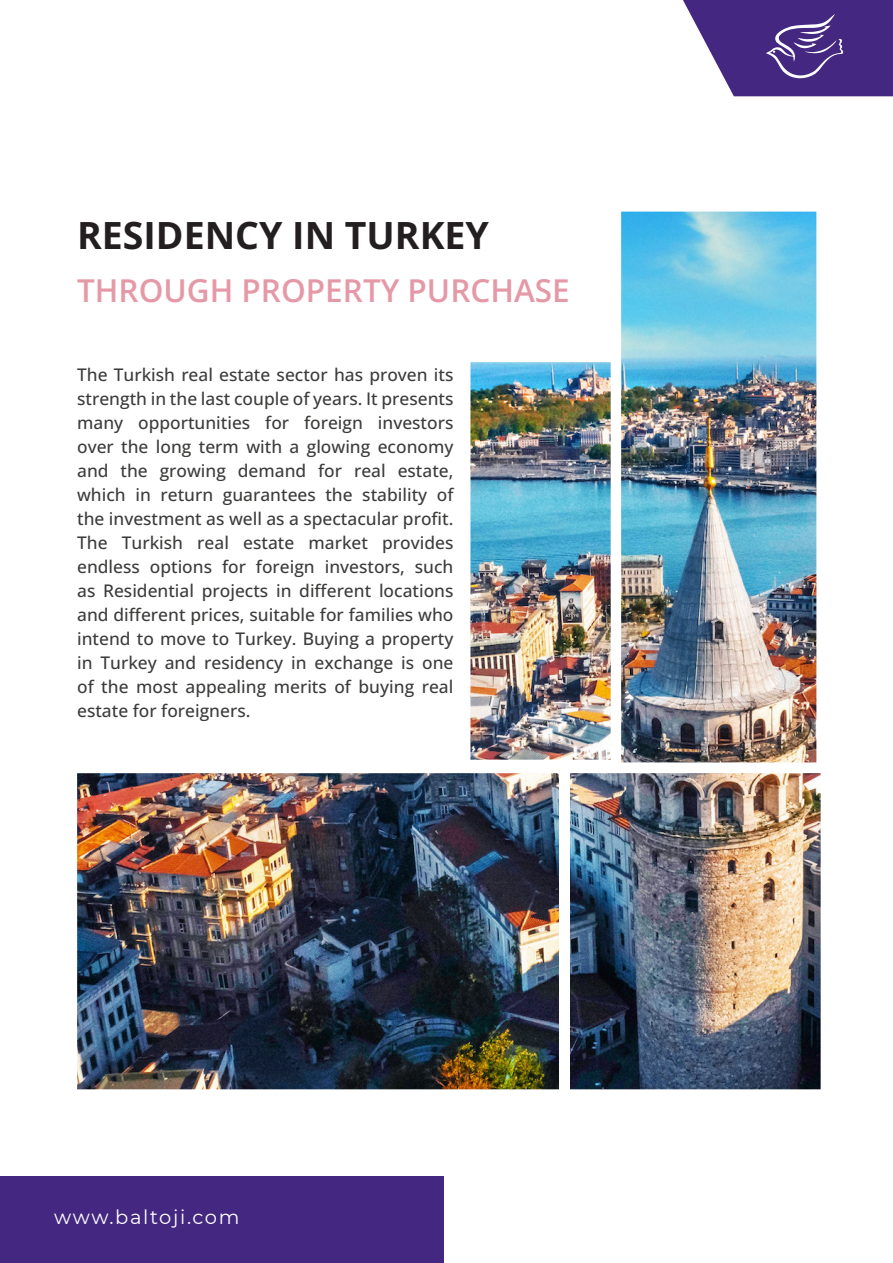
<style>
.page{position:relative;width:893px;height:1263px;background:#fff}
.page>*{position:absolute;margin:0;border:0;box-sizing:border-box;transform-origin:0 0}
.t1{font:700 37.5px "Open Sans";color:#231f20}
.t2{font:600 31.5px "Open Sans";color:#e599a7}
.t3{font:19.5px "Montserrat";letter-spacing:.08em;color:#fff}
.t4{font:500 17.4px/24px "Open Sans";color:#3c3c3b;text-align:justify}
</style>
<div class="page">
<svg style="left:683px;top:0;width:210px;height:96px"></svg>
<img style="left:77px;top:212px;width:744px;height:877px">
<div style="left:0;top:1176px;width:444px;height:87px;background:#442780"></div>
<h1 class="t1" style="left:77px;top:210px;width:413px">RESIDENCY IN TURKEY</h1>
<h2 class="t2" style="left:77px;top:269px;width:494px">THROUGH PROPERTY PURCHASE</h2>
<p class="t4" style="left:77px;top:362px;width:378px">The Turkish real estate sector has proven its strength in the last couple of years. It presents many opportunities for foreign investors over the long term with a glowing economy and the growing demand for real estate, which in return guarantees the stability of the investment as well as a spectacular profit.<br>The Turkish real estate market provides endless options for foreign investors, such as Residential projects in different locations and different prices, suitable for families who intend to move to Turkey. Buying a property in Turkey and residency in exchange is one of the most appealing merits of buying real estate for foreigners.</p>
<p class="t3" style="left:54px;top:1204px;width:187px">www.baltoji.com</p>
</div>
